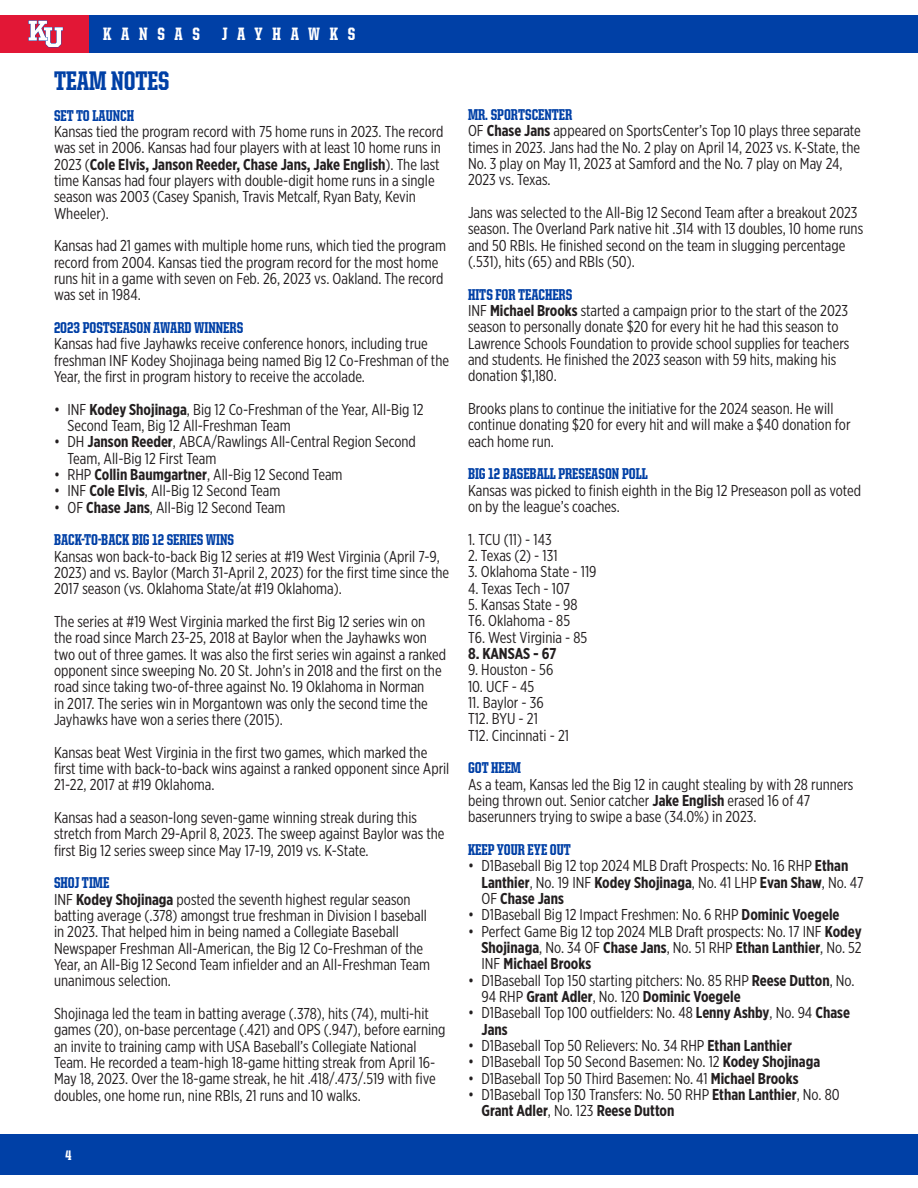
<style>
.page{position:relative;width:918px;height:1188px;background:#fff}
.page>*{position:absolute;margin:0;border:0;box-sizing:border-box;transform-origin:0 0}
.t1{font:800 27px "United Serif Cond";color:#0040a6}
.t2{font:800 18px "United Serif Cond";letter-spacing:.535em;color:#fff}
.t3{font:15.75px/16.4px "Gotham X Narrow";color:#231f20}
.t4{font:800 15.75px "United Serif Cond";color:#0040a6}
.t5{font:700 15.75px "Gotham X Narrow";letter-spacing:-.005em;color:#231f20}
.t6{font:800 13.8px "United Serif Cond";color:#fff}
.s1{font-weight:700}
</style>
<div class="page">
<div style="left:0;top:1134px;width:918px;height:41px;background:#0040a6"></div>
<div style="left:88px;top:15px;width:830px;height:38px;background:#0040a6"></div>
<div style="left:0;top:15px;width:88px;height:38px;background:#e21736"></div>
<svg style="left:28px;top:20px;width:35px;height:27px"></svg>
<p class="t2" style="left:103px;top:25px;width:254px">KANSAS JAYHAWKS</p>
<p class="t1" style="left:54px;top:66px;width:117px">TEAM NOTES</p>
<p class="t4" style="left:54px;top:107px;width:82px">SET TO LAUNCH</p>
<p class="t3" style="left:54px;top:123px;width:391px">Kansas tied the program record with 75 home runs in 2023. The record was set in 2006. Kansas had four players with at least 10 home runs in 2023 (<span class="s1">Cole Elvis, Janson Reeder, Chase Jans, Jake English</span>). The last time Kansas had four players with double-digit home runs in a single season was 2003 (Casey Spanish, Travis Metcalf, Ryan Baty, Kevin Wheeler).</p>
<p class="t3" style="left:54px;top:237px;width:394px">Kansas had 21 games with multiple home runs, which tied the program record from 2004. Kansas tied the program record for the most home runs hit in a game with seven on Feb. 26, 2023 vs. Oakland. The record was set in 1984.</p>
<p class="t4" style="left:54px;top:319px;width:191px">2023 POSTSEASON AWARD WINNERS</p>
<p class="t3" style="left:54px;top:335px;width:397px">Kansas had five Jayhawks receive conference honors, including true freshman INF Kodey Shojinaga being named Big 12 Co-Freshman of the<br>Year, the first in program history to receive the accolade.</p>
<p class="t3" style="left:68px;top:401px;width:358px;text-indent:-14px">• INF <span class="s1">Kodey Shojinaga</span>, Big 12 Co-Freshman of the Year, All-Big 12<br>Second Team, Big 12 All-Freshman Team</p>
<p class="t3" style="left:68px;top:433px;width:350px;text-indent:-14px">• DH <span class="s1">Janson Reeder</span>, ABCA/Rawlings All-Central Region Second<br>Team, All-Big 12 First Team</p>
<p class="t3" style="left:54px;top:466px;width:290px">• RHP <span class="s1">Collin Baumgartner</span>, All-Big 12 Second Team</p>
<p class="t3" style="left:54px;top:482px;width:228px">• INF <span class="s1">Cole Elvis</span>, All-Big 12 Second Team</p>
<p class="t3" style="left:54px;top:499px;width:233px">• OF <span class="s1">Chase Jans</span>, All-Big 12 Second Team</p>
<p class="t4" style="left:54px;top:532px;width:182px">BACK-TO-BACK BIG 12 SERIES WINS</p>
<p class="t3" style="left:54px;top:548px;width:397px">Kansas won back-to-back Big 12 series at #19 West Virginia (April 7-9,<br>2023) and vs. Baylor (March 31-April 2, 2023) for the first time since the<br>2017 season (vs. Oklahoma State/at #19 Oklahoma).</p>
<p class="t3" style="left:54px;top:613px;width:394px">The series at #19 West Virginia marked the first Big 12 series win on the road since March 23-25, 2018 at Baylor when the Jayhawks won two out of three games. It was also the first series win against a ranked opponent since sweeping No. 20 St. John’s in 2018 and the first on the road since taking two-of-three against No. 19 Oklahoma in Norman<br>in 2017. The series win in Morgantown was only the second time the Jayhawks have won a series there (2015).</p>
<p class="t3" style="left:54px;top:744px;width:397px">Kansas beat West Virginia in the first two games, which marked the first time with back-to-back wins against a ranked opponent since April<br>21-22, 2017 at #19 Oklahoma.</p>
<p class="t3" style="left:54px;top:809px;width:392px">Kansas had a season-long seven-game winning streak during this stretch from March 29-April 8, 2023. The sweep against Baylor was the first Big 12 series sweep since May 17-19, 2019 vs. K-State.</p>
<p class="t4" style="left:54px;top:875px;width:57px">SHOJ TIME</p>
<p class="t3" style="left:54px;top:891px;width:378px">INF <span class="s1">Kodey Shojinaga</span> posted the seventh highest regular season batting average (.378) amongst true freshman in Division I baseball in 2023. That helped him in being named a Collegiate Baseball Newspaper Freshman All-American, the Big 12 Co-Freshman of the Year, an All-Big 12 Second Team infielder and an All-Freshman Team unanimous selection.</p>
<p class="t3" style="left:54px;top:1005px;width:393px">Shojinaga led the team in batting average (.378), hits (74), multi-hit games (20), on-base percentage (.421) and OPS (.947), before earning an invite to training camp with USA Baseball’s Collegiate National Team. He recorded a team-high 18-game hitting streak from April 16- May 18, 2023. Over the 18-game streak, he hit .418/.473/.519 with five doubles, one home run, nine RBIs, 21 runs and 10 walks.</p>
<p class="t6" style="left:66px;top:1148px;width:7px">4</p>
<p class="t4" style="left:468px;top:106px;width:106px">MR. SPORTSCENTER</p>
<p class="t3" style="left:468px;top:122px;width:394px">OF <span class="s1">Chase Jans</span> appeared on SportsCenter’s Top 10 plays three separate times in 2023. Jans had the No. 2 play on April 14, 2023 vs. K-State, the No. 3 play on May 11, 2023 at Samford and the No. 7 play on May 24, 2023 vs. Texas.</p>
<p class="t3" style="left:468px;top:204px;width:397px">Jans was selected to the All-Big 12 Second Team after a breakout 2023 season. The Overland Park native hit .314 with 13 doubles, 10 home runs and 50 RBIs. He finished second on the team in slugging percentage (.531), hits (65) and RBIs (50).</p>
<p class="t4" style="left:468px;top:286px;width:106px">HITS FOR TEACHERS</p>
<p class="t3" style="left:468px;top:302px;width:383px">INF <span class="s1">Michael Brooks</span> started a campaign prior to the start of the 2023 season to personally donate $20 for every hit he had this season to Lawrence Schools Foundation to provide school supplies for teachers and students. He finished the 2023 season with 59 hits, making his donation $1,180.</p>
<p class="t3" style="left:468px;top:400px;width:384px">Brooks plans to continue the initiative for the 2024 season. He will continue donating $20 for every hit and will make a $40 donation for each home run.</p>
<p class="t4" style="left:468px;top:466px;width:181px">BIG 12 BASEBALL PRESEASON POLL</p>
<p class="t3" style="left:468px;top:482px;width:395px">Kansas was picked to finish eighth in the Big 12 Preseason poll as voted on by the league’s coaches.</p>
<p class="t3" style="left:468px;top:531px;width:85px">1. TCU (11) - 143</p>
<p class="t3" style="left:468px;top:547px;width:91px">2. Texas (2) - 131</p>
<p class="t3" style="left:468px;top:563px;width:130px">3. Oklahoma State - 119</p>
<p class="t3" style="left:468px;top:580px;width:104px">4. Texas Tech - 107</p>
<p class="t3" style="left:468px;top:596px;width:111px">5. Kansas State - 98</p>
<p class="t3" style="left:468px;top:612px;width:104px">T6. Oklahoma - 85</p>
<p class="t3" style="left:468px;top:629px;width:121px">T6. West Virginia - 85</p>
<p class="t5" style="left:468px;top:644px;width:90px">8. KANSAS - 67</p>
<p class="t3" style="left:468px;top:661px;width:87px">9. Houston - 56</p>
<p class="t3" style="left:468px;top:678px;width:68px">10. UCF - 45</p>
<p class="t3" style="left:468px;top:694px;width:77px">11. Baylor - 36</p>
<p class="t3" style="left:468px;top:710px;width:71px">T12. BYU - 21</p>
<p class="t3" style="left:468px;top:727px;width:103px">T12. Cincinnati - 21</p>
<p class="t4" style="left:468px;top:760px;width:55px">GOT HEEM</p>
<p class="t3" style="left:468px;top:776px;width:387px">As a team, Kansas led the Big 12 in caught stealing by with 28 runners being thrown out. Senior catcher <span class="s1">Jake English</span> erased 16 of 47 baserunners trying to swipe a base (34.0%) in 2023.</p>
<p class="t4" style="left:468px;top:841px;width:104px">KEEP YOUR EYE OUT</p>
<p class="t3" style="left:482px;top:857px;width:384px;text-indent:-14px">• D1Baseball Big 12 top 2024 MLB Draft Prospects: No. 16 RHP <span class="s1">Ethan<br>Lanthier</span>, No. 19 INF <span class="s1">Kodey Shojinaga</span>, No. 41 LHP <span class="s1">Evan Shaw</span>, No. 47<br>OF <span class="s1">Chase Jans</span></p>
<p class="t3" style="left:468px;top:906px;width:373px">• D1Baseball Big 12 Impact Freshmen: No. 6 RHP <span class="s1">Dominic Voegele</span></p>
<p class="t3" style="left:482px;top:923px;width:382px;text-align:justify;text-indent:-14px">• Perfect Game Big 12 top 2024 MLB Draft prospects: No. 17 INF <span class="s1">Kodey Shojinaga</span>, No. 34 OF <span class="s1">Chase Jans</span>, No. 51 RHP <span class="s1">Ethan Lanthier</span>, No. 52<br>INF <span class="s1">Michael Brooks</span></p>
<p class="t3" style="left:482px;top:972px;width:375px;text-indent:-14px">• D1Baseball Top 150 starting pitchers: No. 85 RHP <span class="s1">Reese Dutton</span>, No.<br>94 RHP <span class="s1">Grant Adler</span>, No. 120 <span class="s1">Dominic Voegele</span></p>
<p class="t3" style="left:482px;top:1004px;width:370px;text-indent:-14px">• D1Baseball Top 100 outfielders: No. 48 <span class="s1">Lenny Ashby</span>, No. 94 <span class="s1">Chase<br>Jans</span></p>
<p class="t3" style="left:468px;top:1037px;width:325px">• D1Baseball Top 50 Relievers: No. 34 RHP <span class="s1">Ethan Lanthier</span></p>
<p class="t3" style="left:468px;top:1053px;width:354px">• D1Baseball Top 50 Second Basemen: No. 12 <span class="s1">Kodey Shojinaga</span></p>
<p class="t3" style="left:468px;top:1070px;width:332px">• D1Baseball Top 50 Third Basemen: No. 41 <span class="s1">Michael Brooks</span></p>
<p class="t3" style="left:482px;top:1086px;width:360px;text-indent:-14px">• D1Baseball Top 130 Transfers: No. 50 RHP <span class="s1">Ethan Lanthier</span>, No. 80<br><span class="s1">Grant Adler</span>, No. 123 <span class="s1">Reese Dutton</span></p>
</div>
